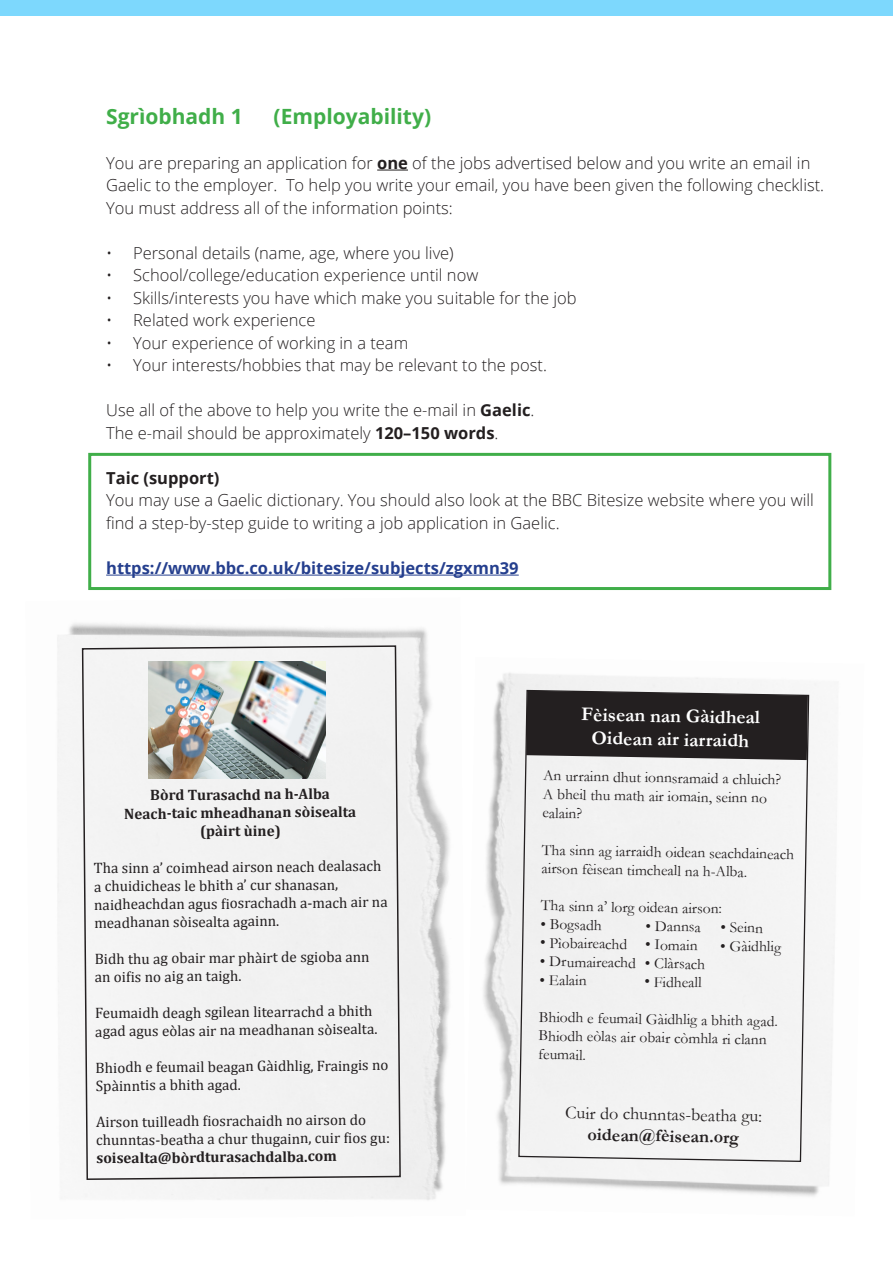
<style>
.page{position:relative;width:893px;height:1263px;background:#fff}
.page>*{position:absolute;margin:0;border:0;box-sizing:border-box;transform-origin:0 0}
.t1{font:700 21px "Open Sans";color:#40ae49}
.t2{font:700 19.5px "Garamond";color:#fff}
.t3{font:18px/21.6px "Garamond";color:#231f20;text-align:center}
.t4{font:300 16.5px/22.5px "Open Sans";color:#231f20}
.t5{font:700 16.5px "Open Sans";color:#253f8e}
.t6{font:700 16.5px "Open Sans";color:#231f20}
.t7{font:15.45px/18.6px "Garamond";color:#231f20}
.t8{font:15.15px/18.3px "Cambria";color:#231f20}
.t9{font:700 15.15px/18.1px "Cambria";letter-spacing:-.01em;color:#231f20;text-align:center}
.s1{font-weight:700}
</style>
<div class="page">
<div style="left:0;top:0;width:893px;height:16px;background:#7dd8fd"></div>
<hr style="left:377px;top:170px;width:31px;height:1px;background:#231f20">
<hr style="left:106px;top:575px;width:413px;height:1px;background:#253f8e">
<img style="left:57px;top:623px;width:393px;height:577px">
<div style="left:81px;top:645px;width:321px;height:536px;background:#f2f2f2"></div>
<img style="left:483px;top:673px;width:354px;height:524px">
<div style="left:518px;top:689px;width:292px;height:474px;background:#f2f2f2"></div>
<svg style="left:526px;top:691px;width:282px;height:69px;background:#2e2a2b"></svg>
<div style="left:88px;top:453px;width:743px;height:137px;border:3px solid #40ae49"></div>
<img style="left:149px;top:661px;width:176px;height:117px">
<p class="t1" style="left:106px;top:101px;width:138px">Sgrìobhadh 1</p>
<p class="t1" style="left:274px;top:101px;width:159px">(Employability)</p>
<p class="t4" style="left:106px;top:151px;width:719px">You are preparing an application for <span class="s1">one</span> of the jobs advertised below and you write an email in<br>Gaelic to the employer. To help you write your email, you have been given the following checklist.</p>
<p class="t4" style="left:106px;top:196px;width:348px">You must address all of the information points:</p>
<p class="t4" style="left:106px;top:241px;width:349px">• Personal details (name, age, where you live)</p>
<p class="t4" style="left:106px;top:264px;width:374px">• School/college/education experience until now</p>
<p class="t4" style="left:106px;top:286px;width:472px">• Skills/interests you have which make you suitable for the job</p>
<p class="t4" style="left:106px;top:309px;width:211px">• Related work experience</p>
<p class="t4" style="left:106px;top:331px;width:304px">• Your experience of working in a team</p>
<p class="t4" style="left:106px;top:354px;width:442px">• Your interests/hobbies that may be relevant to the post.</p>
<p class="t4" style="left:106px;top:399px;width:430px">Use all of the above to help you write the e-mail in <span class="s1">Gaelic</span>.</p>
<p class="t4" style="left:106px;top:421px;width:394px">The e-mail should be approximately <span class="s1">120–150 words</span>.</p>
<p class="t6" style="left:106px;top:466px;width:115px">Taic (support)</p>
<p class="t4" style="left:106px;top:489px;width:709px">You may use a Gaelic dictionary. You should also look at the BBC Bitesize website where you will find a step-by-step guide to writing a job application in Gaelic.</p>
<p class="t5" style="left:106px;top:556px;width:414px">https://www.bbc.co.uk/bitesize/subjects/zgxmn39</p>
<p class="t9" style="left:150px;top:785px;width:181px">Bòrd Turasachd na h-Alba</p>
<p class="t9" style="left:124px;top:803px;width:234px">Neach-taic mheadhanan sòisealta (pàirt ùine)</p>
<p class="t8" style="left:94px;top:858px;width:296px">Tha sinn a’ coimhead airson neach dealasach a chuidicheas le bhith a’ cur shanasan, naidheachdan agus fiosrachadh a-mach air na meadhanan sòisealta againn.</p>
<p class="t8" style="left:95px;top:948px;width:277px;line-height:18.8px">Bidh thu ag obair mar phàirt de sgioba ann an oifis no aig an taigh.</p>
<p class="t8" style="left:95px;top:1003px;width:285px">Feumaidh deagh sgilean litearrachd a bhith agad agus eòlas air na meadhanan sòisealta.</p>
<p class="t8" style="left:96px;top:1057px;width:295px;line-height:18.8px">Bhiodh e feumail beagan Gàidhlig, Fraingis no<br>Spàinntis a bhith agad.</p>
<p class="t8" style="left:96px;top:1112px;width:296px">Airson tuilleadh fiosrachaidh no airson do chunntas-beatha a chur thugainn, cuir fios gu: <span class="s1">soisealta@bòrdturasachdalba.com</span></p>
<p class="t2" style="left:582px;top:702px;width:180px;rotate:1deg">Fèisean nan Gàidheal</p>
<p class="t2" style="left:592px;top:726px;width:159px;rotate:1deg">Oidean air iarraidh</p>
<p class="t7" style="left:543px;top:766px;width:240px;rotate:1deg">An urrainn dhut ionnsramaid a chluich?</p>
<p class="t7" style="left:543px;top:784px;width:226px;rotate:1deg">A bheil thu math air iomain, seinn no ealain?</p>
<p class="t7" style="left:542px;top:840px;width:254px;rotate:1deg">Tha sinn ag iarraidh oidean seachdaineach airson fèisean timcheall na h-Alba.</p>
<p class="t7" style="left:541px;top:896px;width:183px;rotate:1deg">Tha sinn a’ lorg oidean airson:</p>
<p class="t7" style="left:541px;top:914px;width:63px;rotate:1deg">• Bogsadh</p>
<p class="t7" style="left:646px;top:916px;width:57px;rotate:1deg">• Dannsa</p>
<p class="t7" style="left:721px;top:918px;width:44px;rotate:1deg">• Seinn</p>
<p class="t7" style="left:540px;top:933px;width:159px;rotate:1deg">• Pìobaireachd • Iomain</p>
<p class="t7" style="left:720px;top:936px;width:62px;rotate:1deg">• Gàidhlig</p>
<p class="t7" style="left:540px;top:952px;width:167px;rotate:1deg">• Drumaireachd • Clàrsach</p>
<p class="t7" style="left:540px;top:970px;width:49px;rotate:1deg">• Ealain</p>
<p class="t7" style="left:645px;top:972px;width:59px;rotate:1deg">• Fidheall</p>
<p class="t7" style="left:539px;top:1007px;width:240px;rotate:1deg">Bhiodh e feumail Gàidhlig a bhith agad.</p>
<p class="t7" style="left:539px;top:1026px;width:230px;rotate:1deg">Bhiodh eòlas air obair còmhla ri clann feumail.</p>
<p class="t3" style="left:565px;top:1101px;width:199px;rotate:1deg">Cuir do chunntas-beatha gu: <span class="s1">oidean@fèisean.org</span></p>
</div>
